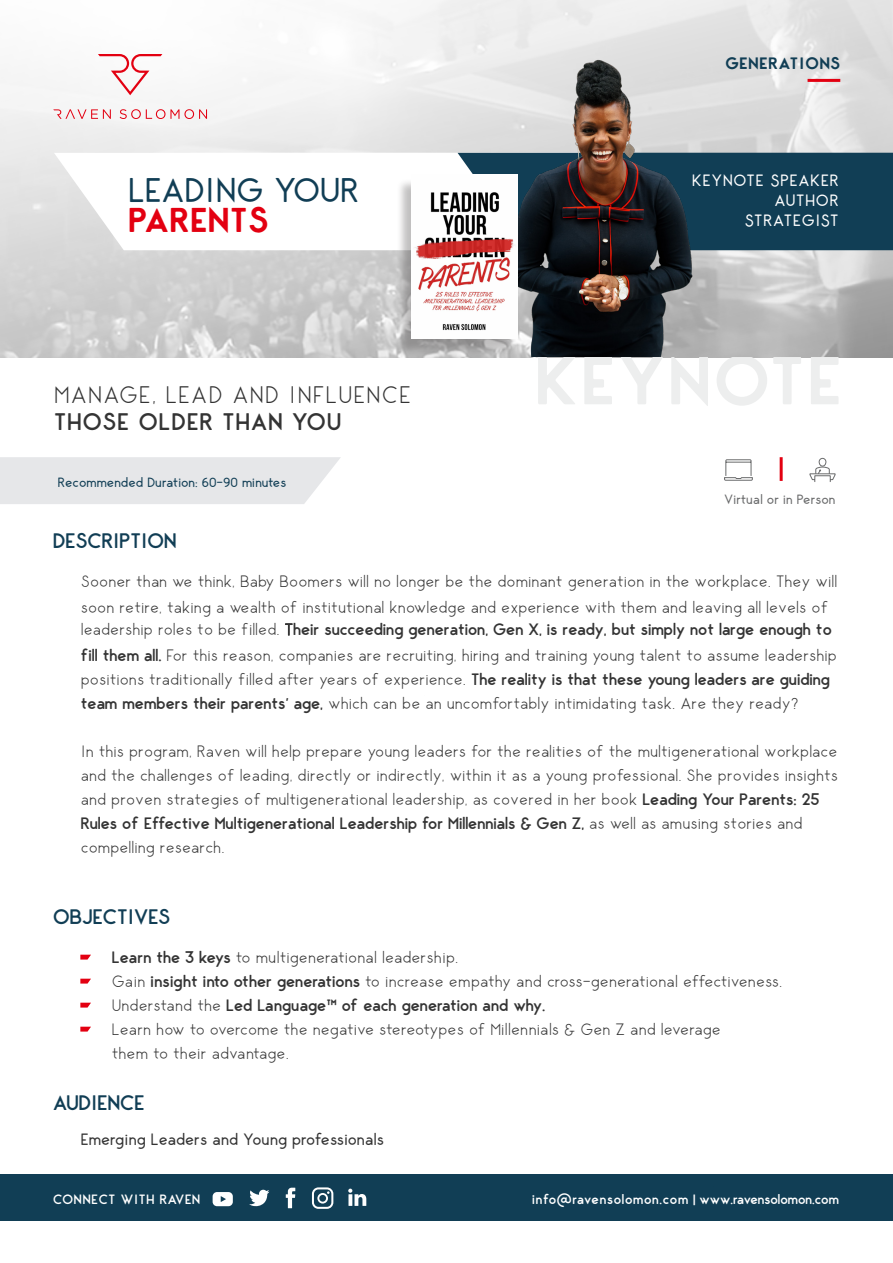
<style>
.page{position:relative;width:893px;height:1263px;background:#fff}
.page>*{position:absolute;margin:0;border:0;box-sizing:border-box;transform-origin:0 0}
.t1{font:34.35px "George Rounded";color:#113e55}
.t2{font:700 34.35px "George Rounded";letter-spacing:.025em;color:#e30011}
.t3{font:300 24px "George Rounded";letter-spacing:.05em;color:#343434}
.t4{font:600 24px "George Rounded";letter-spacing:.05em;color:#343434}
.t5{font:600 21px "George Rounded";color:#113e55}
.t6{font:300 16.5px/24px "George Rounded";color:#343434}
.t7{font:16.5px "George Rounded";color:#343434}
.t8{font:16.5px/19.8px "George Rounded";letter-spacing:.05em;color:#fff;text-align:right}
.t9{font:700 16.5px "George Rounded";letter-spacing:.05em;color:#113e55}
.t10{font:600 13.5px "George Rounded";color:#fff}
.t11{font:13.5px "George Rounded";color:#113e55}
.t12{font:13.5px "George Rounded";color:#6a6b6c}
.t13{font:600 13.5px "George Rounded";letter-spacing:.05em;color:#fff}
.s1{font-weight:600}
</style>
<div class="page">
<img style="left:0;top:0;width:893px;height:357px">
<svg style="left:54px;top:153px;width:404px;height:97px"></svg>
<div style="left:458px;top:153px;width:435px;height:97px;background:#113e55"></div>
<div style="left:0;top:1174px;width:893px;height:47px;background:#113e55"></div>
<svg style="left:213px;top:1192px;width:20px;height:14px"></svg>
<svg style="left:249px;top:1190px;width:20px;height:17px"></svg>
<svg style="left:286px;top:1188px;width:9px;height:20px"></svg>
<svg style="left:312px;top:1187px;width:21px;height:22px"></svg>
<svg style="left:348px;top:1188px;width:18px;height:18px"></svg>
<svg style="left:98px;top:54px;width:64px;height:41px"></svg>
<svg style="left:120px;top:109px;width:87px;height:10px"></svg>
<svg style="left:53px;top:109px;width:58px;height:10px"></svg>
<hr style="left:807px;top:79px;width:33px;height:3px;background:#e30011">
<svg style="left:80px;top:955px;width:11px;height:4px"></svg>
<svg style="left:80px;top:979px;width:11px;height:4px"></svg>
<svg style="left:80px;top:1003px;width:11px;height:4px"></svg>
<svg style="left:80px;top:1027px;width:11px;height:4px"></svg>
<img style="left:464px;top:30px;width:363px;height:327px">
<div style="left:396px;top:178px;width:121px;height:178px;background:#231f20;opacity:.28"></div>
<img style="left:411px;top:174px;width:107px;height:164px">
<svg style="left:538px;top:357px;width:300px;height:49px"></svg>
<hr style="left:780px;top:457px;width:3px;height:24px;background:#e30011">
<svg style="left:724px;top:459px;width:29px;height:22px"></svg>
<div style="left:819px;top:458px;width:7px;height:8px;border:1px solid #6a6b6c;border-radius:50%"></div>
<svg style="left:809px;top:466px;width:27px;height:16px"></svg>
<div style="left:0;top:457px;width:341px;height:47px;background:#e6e7e9"></div>
<h1 class="t1" style="left:129px;top:162px;width:232px">LEADING YOUR</h1>
<h1 class="t2" style="left:129px;top:192px;width:142px">PARENTS</h1>
<h2 class="t3" style="left:54px;top:376px;width:358px">MANAGE, LEAD AND INFLUENCE</h2>
<h2 class="t4" style="left:54px;top:403px;width:289px">THOSE OLDER THAN YOU</h2>
<p class="t11" style="left:58px;top:471px;width:230px">Recommended Duration: 60-90 minutes</p>
<p class="t9" style="left:725px;top:50px;width:116px">GENERATIONS</p>
<p class="t8" style="left:692px;top:169px;width:148px">KEYNOTE SPEAKER<br>AUTHOR<br>STRATEGIST</p>
<p class="t12" style="left:724px;top:489px;width:113px">Virtual or in Person</p>
<p class="t5" style="left:53px;top:523px;width:125px">DESCRIPTION</p>
<p class="t6" style="left:81px;top:568px;width:758px;line-height:25.7px">Sooner than we think, Baby Boomers will no longer be the dominant generation in the workplace. They will soon retire, taking a wealth of institutional knowledge and experience with them and leaving all levels of</p>
<p class="t6" style="left:81px;top:616px;width:758px;line-height:25.7px">leadership roles to be filled. T<span class="s1">heir succeeding generation, Gen X, is ready, but simply not large enough to fill them all.</span> For this reason, companies are recruiting, hiring and training young talent to assume leadership</p>
<p class="t6" style="left:81px;top:666px;width:751px">positions traditionally filled after years of experience. <span class="s1">The reality is that these young leaders are guiding team members their parents’ age,</span> which can be an uncomfortably intimidating task. Are they ready?</p>
<p class="t6" style="left:81px;top:738px;width:759px">In this program, Raven will help prepare young leaders for the realities of the multigenerational workplace and the challenges of leading, directly or indirectly, within it as a young professional. She provides insights and proven strategies of multigenerational leadership, as covered in her book <span class="s1">Leading Your Parents: 25<br>Rules of Effective Multigenerational Leadership for Millennials &amp; Gen Z,</span> as well as amusing stories and compelling research.</p>
<p class="t5" style="left:53px;top:900px;width:118px">OBJECTIVES</p>
<p class="t6" style="left:112px;top:944px;width:672px"><span class="s1">Learn the 3 keys</span> to multigenerational leadership.<br>Gain <span class="s1">insight into other generations</span> to increase empathy and cross-generational effectiveness.<br>Understand the <span class="s1">Led Language™ of each generation and why.<br></span>Learn how to overcome the negative stereotypes of Millennials &amp; Gen Z and leverage<br>them to their advantage.</p>
<p class="t5" style="left:53px;top:1086px;width:93px">AUDIENCE</p>
<p class="t7" style="left:81px;top:1126px;width:305px">Emerging Leaders and Young professionals</p>
<p class="t13" style="left:53px;top:1189px;width:148px">CONNECT WITH RAVEN</p>
<p class="t10" style="left:532px;top:1189px;width:308px">info@ravensolomon.com | www.ravensolomon.com</p>
</div>
